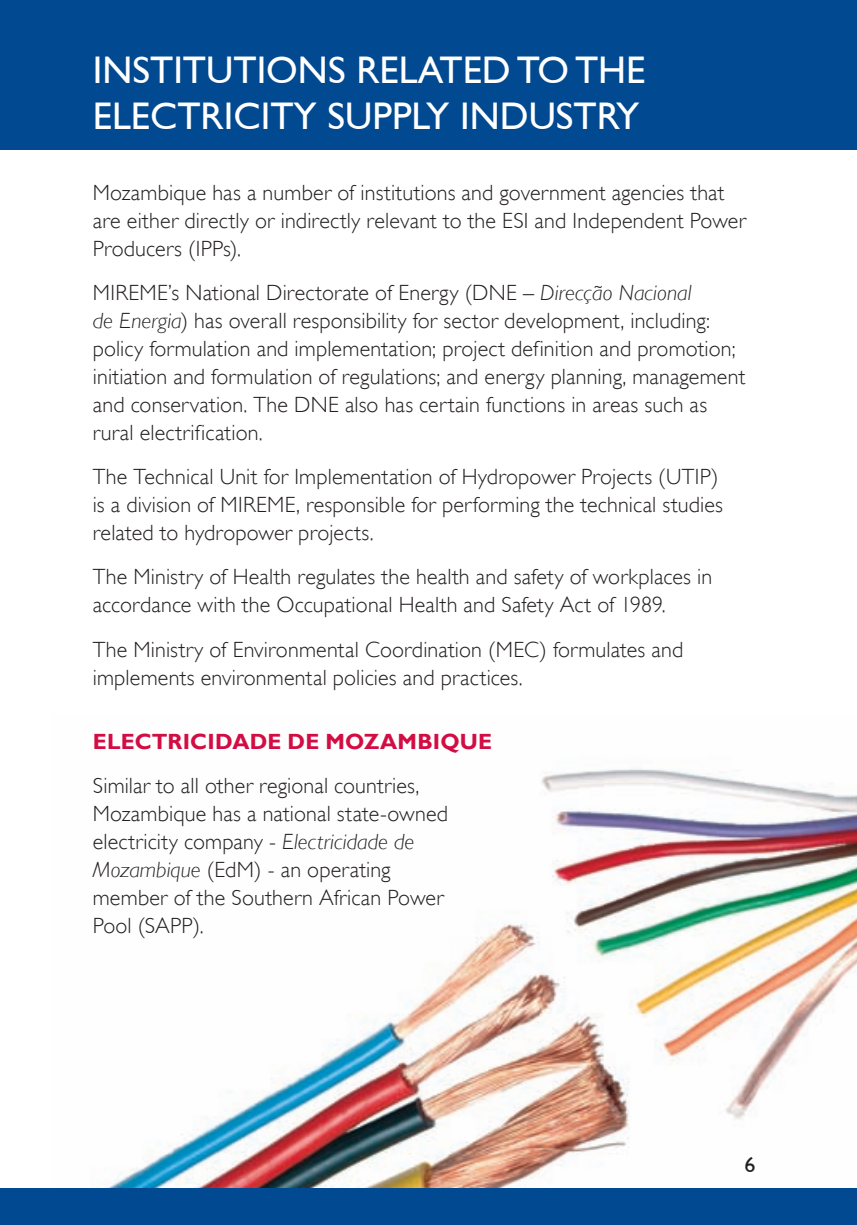
<style>
.page{position:relative;width:857px;height:1225px;background:#fff}
.page>*{position:absolute;margin:0;border:0;box-sizing:border-box;transform-origin:0 0}
.t1{font:38.4px/46.2px "Gill Sans";color:#fff}
.t2{font:300 22px/28px "Gill Sans";letter-spacing:.005em;color:#231f20}
.t3{font:700 22px "Gill Sans";letter-spacing:.01em;color:#d20d44}
.t4{font:22px "Gill Sans";color:#231f20}
.s1{font-style:italic}
</style>
<div class="page">
<img style="left:107px;top:769px;width:749px;height:419px">
<div style="left:0;top:1188px;width:856px;height:37px;background:#014990"></div>
<div style="left:0;top:0;width:856px;height:149px;background:#014990"></div>
<h1 class="t1" style="left:93px;top:48px;width:554px">INSTITUTIONS RELATED TO THE<br>ELECTRICITY SUPPLY INDUSTRY</h1>
<p class="t2" style="left:93px;top:179px;width:654px">Mozambique has a number of institutions and government agencies that are either directly or indirectly relevant to the ESI and Independent Power<br>Producers (IPPs).</p>
<p class="t2" style="left:93px;top:279px;width:653px">MIREME’s National Directorate of Energy (DNE – <span class="s1">Direcção Nacional<br>de Energia</span>) has overall responsibility for sector development, including: policy formulation and implementation; project definition and promotion; initiation and formulation of regulations; and energy planning, management and conservation. The DNE also has certain functions in areas such as rural electrification.</p>
<p class="t2" style="left:93px;top:463px;width:631px">The Technical Unit for Implementation of Hydropower Projects (UTIP) is a division of MIREME, responsible for performing the technical studies related to hydropower projects.</p>
<p class="t2" style="left:93px;top:563px;width:620px">The Ministry of Health regulates the health and safety of workplaces in accordance with the Occupational Health and Safety Act of 1989.</p>
<p class="t2" style="left:93px;top:635px;width:591px">The Ministry of Environmental Coordination (MEC) formulates and implements environmental policies and practices.</p>
<p class="t3" style="left:93px;top:728px;width:400px">ELECTRICIDADE DE MOZAMBIQUE</p>
<p class="t2" style="left:93px;top:771px;width:356px">Similar to all other regional countries, Mozambique has a national state-owned electricity company - <span class="s1">Electricidade de Mozambique</span> (EdM) - an operating member of the Southern African Power Pool (SAPP).</p>
<p class="t4" style="left:744px;top:1154px;width:12px">6</p>
</div>
